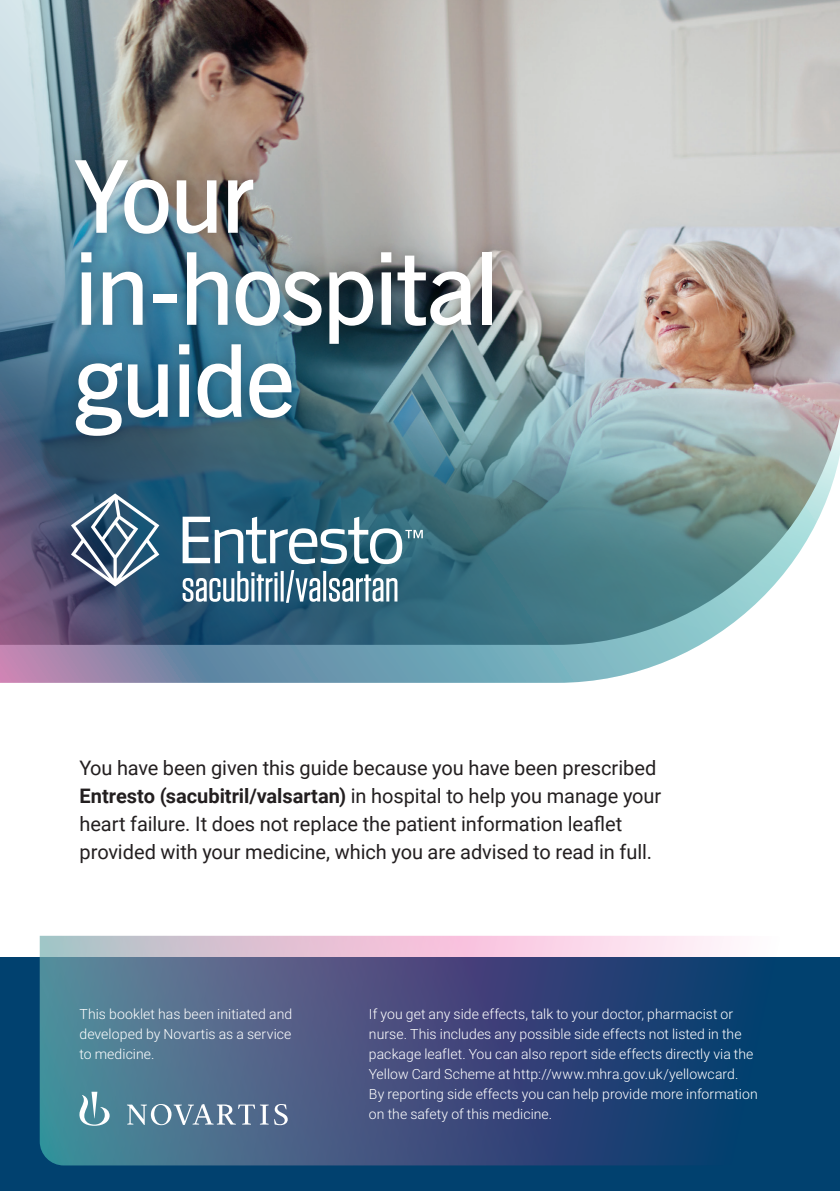
<style>
.page{position:relative;width:840px;height:1191px;background:#fff}
.page>*{position:absolute;margin:0;border:0;box-sizing:border-box;transform-origin:0 0}
.t1{font:600 100px/92px "News Gothic BT";letter-spacing:-.025em;color:#fff}
.t2{font:20px/28px "Roboto";letter-spacing:-.005em;color:#231f20}
.t3{font:300 14px/20px "Roboto";letter-spacing:.005em;color:#fff}
.s1{font-weight:700}
</style>
<div class="page">
<div style="left:0;top:957px;width:839px;height:234px;background:#01416f"></div>
<svg style="left:40px;top:935px;width:692px;height:230px;background:#4d638a"></svg>
<img style="left:0;top:0;width:839px;height:683px">
<svg style="left:79px;top:1091px;width:208px;height:34px;background:#6b8ca2"></svg>
<svg style="left:71px;top:493px;width:351px;height:110px;background:#50788e"></svg>
<div style="left:64px;top:148px;width:439px;height:300px;background:#231f20;opacity:.25"></div>
<p class="t1" style="left:74px;top:150px;width:426px">Your in-hospital guide</p>
<p class="t2" style="left:79px;top:753px;width:583px">You have been given this guide because you have been prescribed <span class="s1">Entresto (sacubitril/valsartan)</span> in hospital to help you manage your heart failure. It does not replace the patient information leaflet provided with your medicine, which you are advised to read in full.</p>
<p class="t3" style="left:79px;top:1003px;width:214px;text-align:justify">This booklet has been initiated and developed by Novartis as a service to medicine.</p>
<p class="t3" style="left:369px;top:1003px;width:390px">If you get any side effects, talk to your doctor, pharmacist or nurse. This includes any possible side effects not listed in the package leaflet. You can also report side effects directly via the Yellow Card Scheme at http://www.mhra.gov.uk/yellowcard.<br>By reporting side effects you can help provide more information on the safety of this medicine.</p>
</div>
